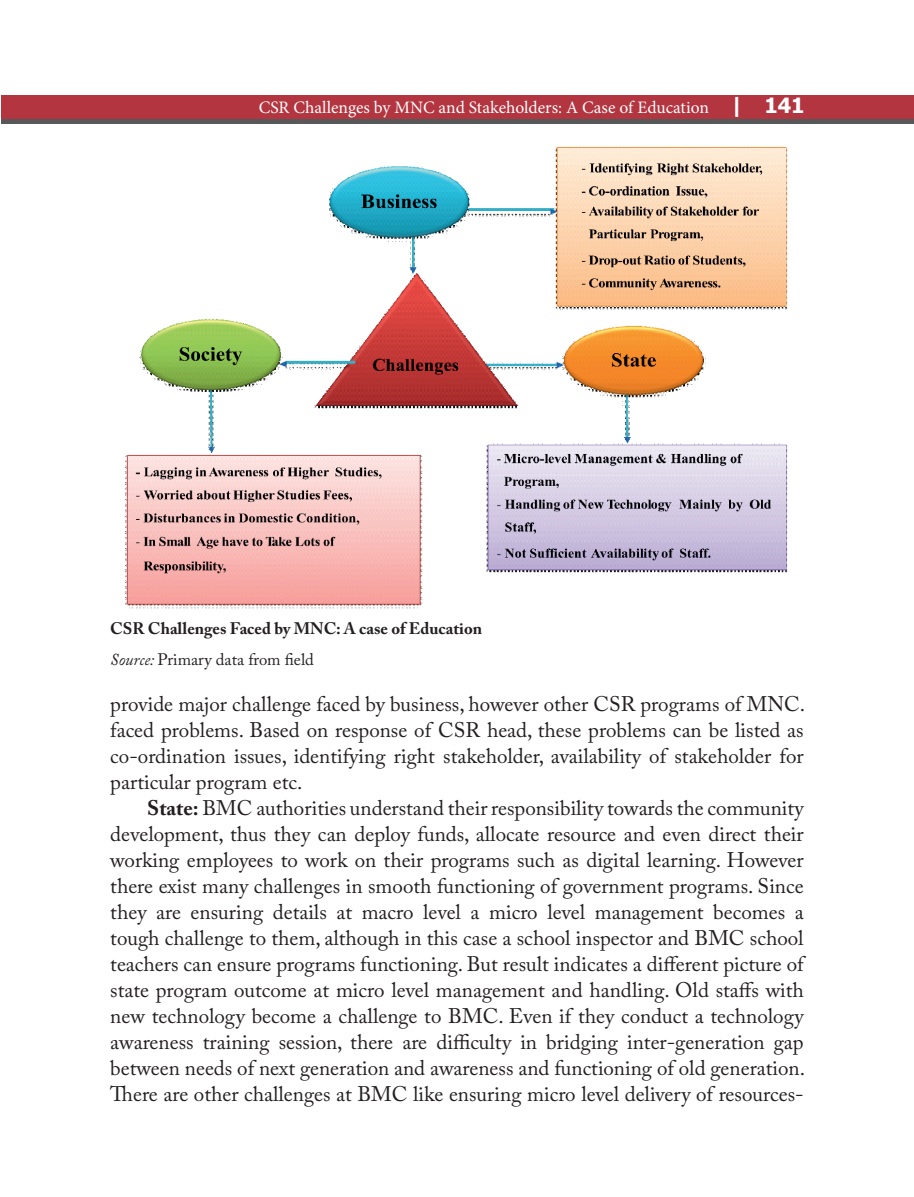
<style>
.page{position:relative;width:914px;height:1197px;background:#fff}
.page>*{position:absolute;margin:0;border:0;box-sizing:border-box;transform-origin:0 0}
.Body_text{font:21px/26.1px "Adobe Caslon Pro";color:#231f20;text-align:justify}
.t1{font:17.5px "Minion Pro";color:#fff}
.t2{font:700 16.62px "Adobe Caslon Pro";color:#231f20}
.source{font:16.62px "Adobe Caslon Pro";color:#231f20}
.s1{font-family:"Tahoma";font-weight:700;font-size:21px}
.s2{font-style:italic}
.s3{font-weight:700}
</style>
<div class="page">
<div style="left:2px;top:95px;width:912px;height:29px;background:#b33540"></div>
<div style="left:2px;top:119px;width:912px;height:5px;background:#57585a"></div>
<img style="left:125px;top:147px;width:663px;height:462px">
<p class="t1" style="left:259px;top:96px;width:547px">CSR Challenges by MNC and Stakeholders: A Case of Education <span class="s1">| 141</span></p>
<p class="t2" style="left:110px;top:618px;width:373px">CSR Challenges Faced by MNC: A case of Education</p>
<p class="source" style="left:110px;top:649px;width:205px"><span class="s2">Source:</span> Primary data from field</p>
<p class="Body_text" style="left:110px;top:690px;width:696px">provide major challenge faced by business, however other CSR programs of MNC. faced problems. Based on response of CSR head, these problems can be listed as co-ordination issues, identifying right stakeholder, availability of stakeholder for particular program etc.</p>
<p class="Body_text" style="left:110px;top:794px;width:696px;text-indent:37px"><span class="s3">State:</span> BMC authorities understand their responsibility towards the community development, thus they can deploy funds, allocate resource and even direct their working employees to work on their programs such as digital learning. However there exist many challenges in smooth functioning of government programs. Since they are ensuring details at macro level a micro level management becomes a tough challenge to them, although in this case a school inspector and BMC school teachers can ensure programs functioning. But result indicates a different picture of state program outcome at micro level management and handling. Old staffs with new technology become a challenge to BMC. Even if they conduct a technology awareness training session, there are difficulty in bridging inter-generation gap between needs of next generation and awareness and functioning of old generation.<br>There are other challenges at BMC like ensuring micro level delivery of resources-</p>
</div>
